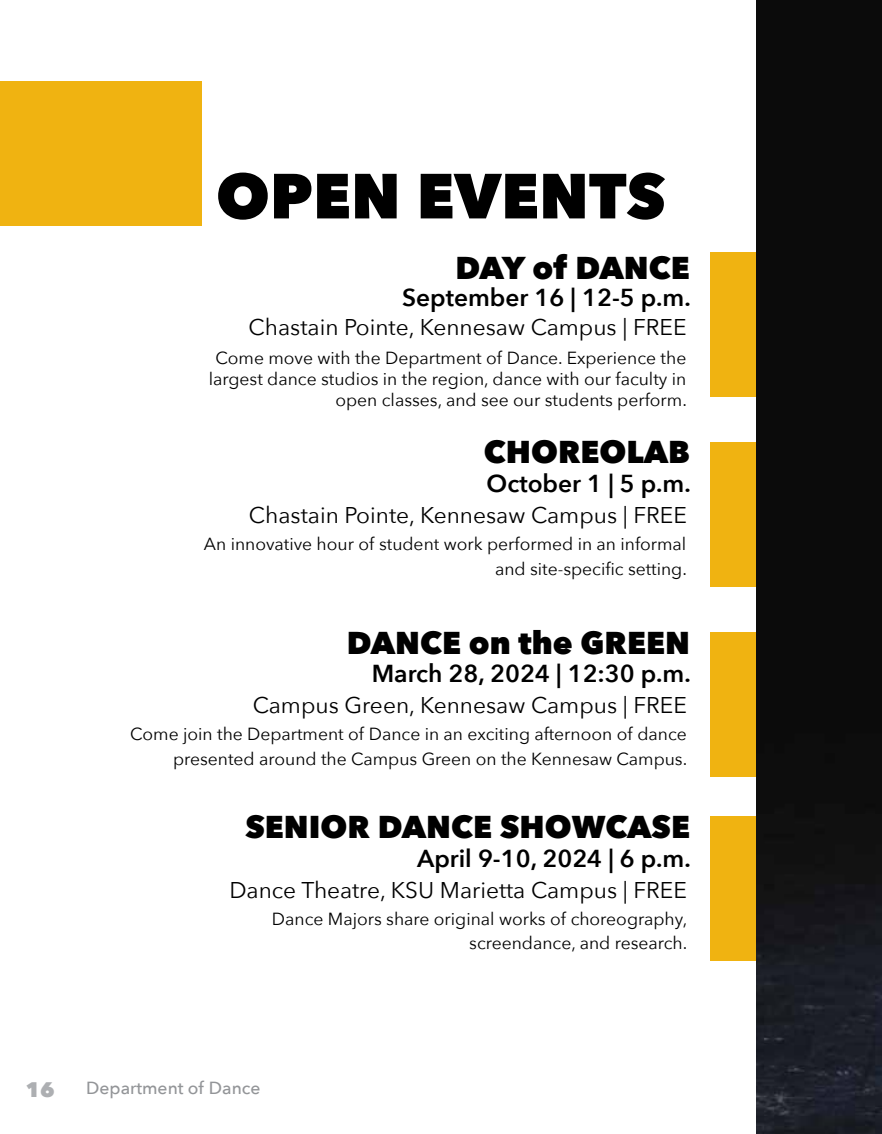
<style>
.page{position:relative;width:882px;height:1134px;background:#fff}
.page>*{position:absolute;margin:0;border:0;box-sizing:border-box;transform-origin:0 0}
.t1{font:800 63px "Avenir Next";color:#000}
.t2{font:800 31.5px "Avenir Next";color:#000}
.t3{font:600 24.5px "Avenir Next";color:#000}
.t4{font:22.75px "Avenir Next";color:#000}
.t5{font:800 21px "Avenir Next";color:#adafb2}
.t6{font:17.5px/24.5px "Avenir Next";color:#000;text-align:right}
.t7{font:500 17.5px "Avenir Next";color:#939598}
</style>
<div class="page">
<div style="left:0;top:81px;width:202px;height:144px;background:#f0b311"></div>
<div style="left:710px;top:252px;width:172px;height:145px;background:#f0b311"></div>
<div style="left:710px;top:442px;width:172px;height:145px;background:#f0b311"></div>
<div style="left:710px;top:633px;width:172px;height:144px;background:#f0b311"></div>
<div style="left:710px;top:817px;width:172px;height:144px;background:#f0b311"></div>
<img style="left:756px;top:0;width:126px;height:1134px">
<h1 class="t1" style="left:216px;top:157px;width:451px">OPEN EVENTS</h1>
<h2 class="t2" style="left:455px;top:248px;width:236px">DAY of DANCE</h2>
<h3 class="t3" style="left:402px;top:277px;width:290px">September 16 | 12-5 p.m.</h3>
<h3 class="t4" style="left:248px;top:308px;width:440px">Chastain Pointe, Kennesaw Campus | FREE</h3>
<p class="t6" style="left:209px;top:346px;width:480px;line-height:21px">Come move with the Department of Dance. Experience the largest dance studios in the region, dance with our faculty in open classes, and see our students perform.</p>
<h2 class="t2" style="left:484px;top:433px;width:208px">CHOREOLAB</h2>
<h3 class="t3" style="left:487px;top:463px;width:206px">October 1 | 5 p.m.</h3>
<h3 class="t4" style="left:249px;top:496px;width:440px">Chastain Pointe, Kennesaw Campus | FREE</h3>
<p class="t6" style="left:204px;top:531px;width:485px">An innovative hour of student work performed in an informal and site-specific setting.</p>
<h2 class="t2" style="left:347px;top:623px;width:345px">DANCE on the GREEN</h2>
<h3 class="t3" style="left:372px;top:653px;width:321px">March 28, 2024 | 12:30 p.m.</h3>
<h3 class="t4" style="left:253px;top:686px;width:436px">Campus Green, Kennesaw Campus | FREE</h3>
<p class="t6" style="left:130px;top:721px;width:559px">Come join the Department of Dance in an exciting afternoon of dance presented around the Campus Green on the Kennesaw Campus.</p>
<h2 class="t2" style="left:245px;top:807px;width:446px">SENIOR DANCE SHOWCASE</h2>
<h3 class="t3" style="left:417px;top:837px;width:275px">April 9-10, 2024 | 6 p.m.</h3>
<h3 class="t4" style="left:229px;top:871px;width:459px">Dance Theatre, KSU Marietta Campus | FREE</h3>
<p class="t6" style="left:272px;top:906px;width:417px">Dance Majors share original works of choreography, screendance, and research.</p>
<p class="t5" style="left:26px;top:1077px;width:31px">16</p>
<p class="t7" style="left:86px;top:1073px;width:176px">Department of Dance</p>
</div>
